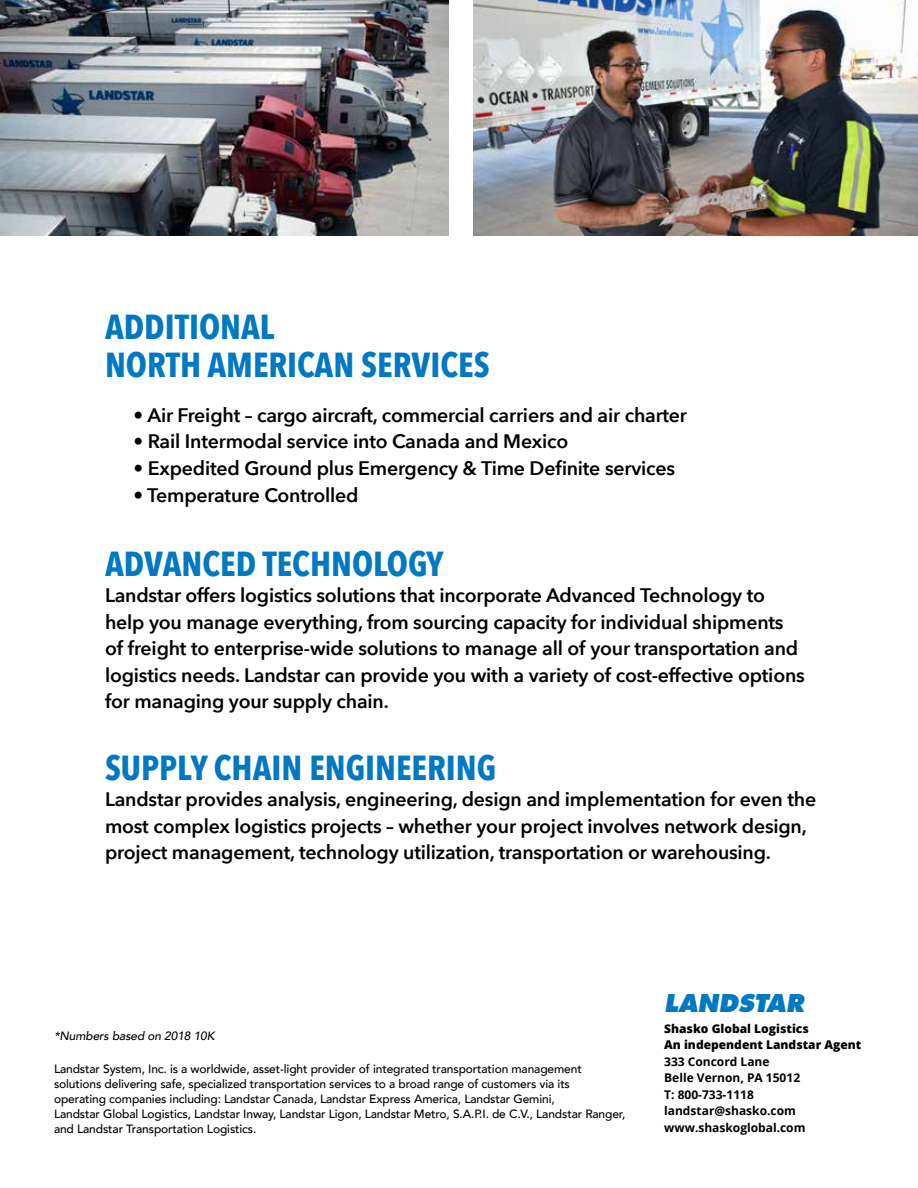
<style>
.page{position:relative;width:918px;height:1188px;background:#fff}
.page>*{position:absolute;margin:0;border:0;box-sizing:border-box;transform-origin:0 0}
.t1{font:700 34.65px/37.5px "Avenir Next Condensed";color:#0079c2}
.t2{font:italic 800 23.85px "Futura";color:#0079c2}
.t3{font:600 19.5px/26.5px "Avenir Next";letter-spacing:-.01em;color:#000}
.t4{font:500 12px/15px "Avenir";letter-spacing:-.01em;color:#000}
.t5{font:700 12px/16.5px "Open Sans";color:#000}
.t6{font:800 12px/16.4px "Open Sans";color:#000}
.t7{font:italic 500 12px "Avenir";letter-spacing:-.01em;color:#000}
</style>
<div class="page">
<img style="left:0;top:0;width:449px;height:235px">
<img style="left:473px;top:0;width:445px;height:235px">
<h1 class="t1" style="left:105px;top:308px;width:386px">ADDITIONAL<br>NORTH AMERICAN SERVICES</h1>
<p class="t3" style="left:134px;top:401px;width:555px">• Air Freight – cargo aircraft, commercial carriers and air charter</p>
<p class="t3" style="left:134px;top:428px;width:436px">• Rail Intermodal service into Canada and Mexico</p>
<p class="t3" style="left:134px;top:454px;width:543px">• Expedited Ground plus Emergency &amp; Time Definite services</p>
<p class="t3" style="left:134px;top:481px;width:226px">• Temperature Controlled</p>
<h1 class="t1" style="left:105px;top:545px;width:340px">ADVANCED TECHNOLOGY</h1>
<p class="t3" style="left:105px;top:582px;width:701px">Landstar offers logistics solutions that incorporate Advanced Technology to help you manage everything, from sourcing capacity for individual shipments of freight to enterprise-wide solutions to manage all of your transportation and logistics needs. Landstar can provide you with a variety of cost-effective options for managing your supply chain.</p>
<h1 class="t1" style="left:105px;top:748px;width:393px">SUPPLY CHAIN ENGINEERING</h1>
<p class="t3" style="left:105px;top:786px;width:713px">Landstar provides analysis, engineering, design and implementation for even the most complex logistics projects – whether your project involves network design, project management, technology utilization, transportation or warehousing.</p>
<p class="t7" style="left:54px;top:1029px;width:162px">*Numbers based on 2018 10K</p>
<p class="t4" style="left:54px;top:1061px;width:573px">Landstar System, Inc. is a worldwide, asset-light provider of integrated transportation management solutions delivering safe, specialized transportation services to a broad range of customers via its<br>operating companies including: Landstar Canada, Landstar Express America, Landstar Gemini,<br>Landstar Global Logistics, Landstar Inway, Landstar Ligon, Landstar Metro, S.A.P.I. de C.V., Landstar Ranger, and Landstar Transportation Logistics.</p>
<p class="t2" style="left:664px;top:989px;width:141px">LANDSTAR</p>
<p class="t6" style="left:664px;top:1020px;width:199px">Shasko Global Logistics<br>An independent Landstar Agent</p>
<p class="t5" style="left:664px;top:1053px;width:143px">333 Concord Lane<br>Belle Vernon, PA 15012<br>T: 800-733-1118 landstar@shasko.com www.shaskoglobal.com</p>
</div>
